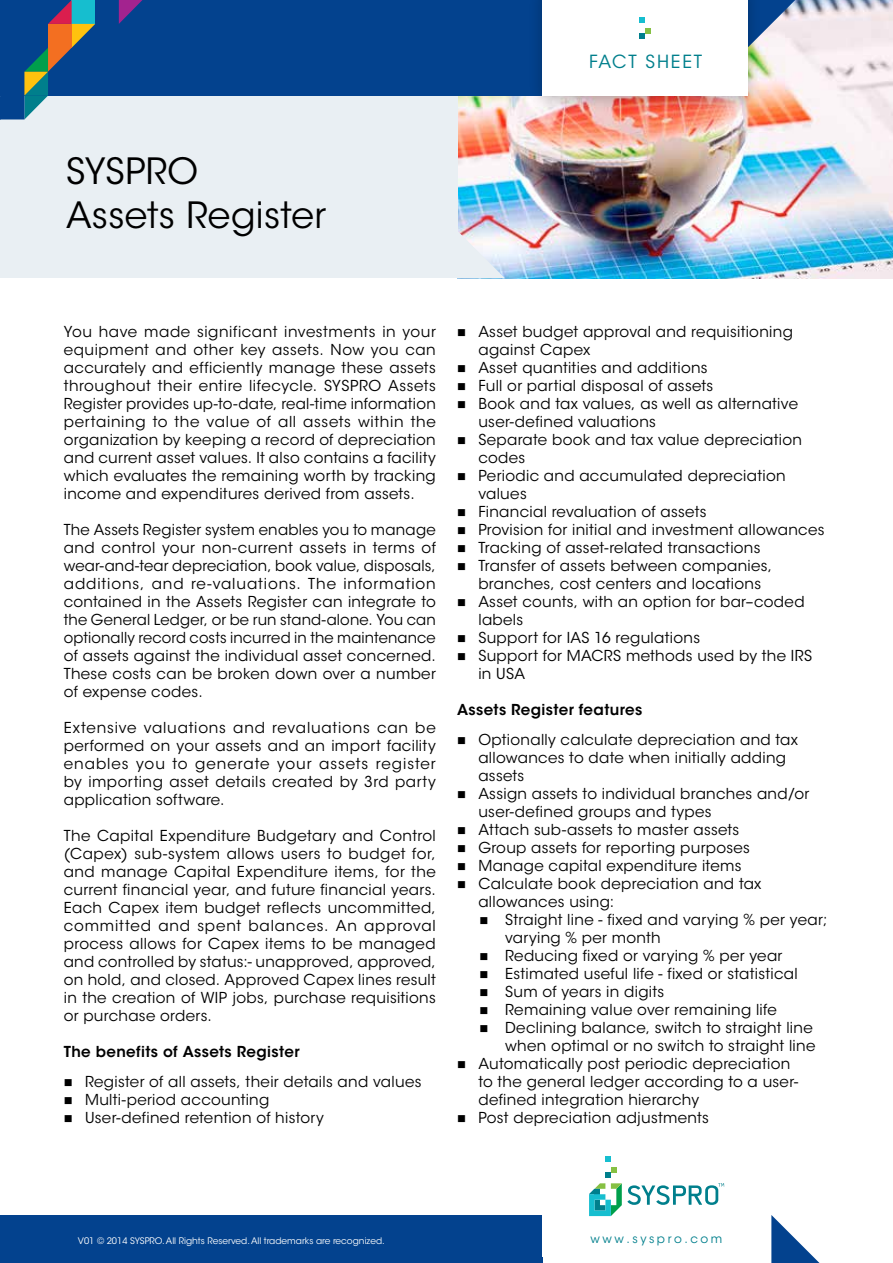
<style>
.page{position:relative;width:893px;height:1263px;background:#fff}
.page>*{position:absolute;margin:0;border:0;box-sizing:border-box;transform-origin:0 0}
.t1{font:36px/43.2px "ITC Avant Garde Std";letter-spacing:.01em;color:#000}
.t2{font:18px "ITC Avant Garde Std";letter-spacing:.1em;color:#007f8c}
.t3{font:15px/18px "ITC Avant Garde Std";letter-spacing:.02em;color:#000}
.t4{font:600 15px "ITC Avant Garde Std";letter-spacing:.025em;color:#000}
.t5{font:12px "ITC Avant Garde Std";letter-spacing:.21em;color:#007f8c}
.t6{font:9px "ITC Avant Garde Std";color:#fff}
</style>
<div class="page">
<img style="left:457px;top:0;width:436px;height:278px">
<svg style="left:457px;top:230px;width:48px;height:48px"></svg>
<div style="left:0;top:48px;width:457px;height:230px;background:#e9eff3"></div>
<div style="left:0;top:1215px;width:542px;height:48px;background:#03428e"></div>
<div style="left:0;top:0;width:748px;height:95px;background:#03428e"></div>
<svg style="left:605px;top:1156px;width:6px;height:5px"></svg>
<svg style="left:589px;top:1167px;width:135px;height:49px"></svg>
<svg style="left:762px;top:0;width:45px;height:48px"></svg>
<svg style="left:771px;top:1215px;width:49px;height:48px"></svg>
<div style="left:528px;top:0;width:234px;height:114px;background:#000;opacity:.25"></div>
<div style="left:542px;top:0;width:206px;height:95px;background:#fff"></div>
<svg style="left:639px;top:28px;width:11px;height:11px"></svg>
<svg style="left:639px;top:17px;width:6px;height:5px"></svg>
<svg style="left:119px;top:0;width:23px;height:24px"></svg>
<svg style="left:0;top:0;width:95px;height:119px"></svg>
<h1 class="t1" style="left:66px;top:150px;width:261px">SYSPRO<br>Assets Register</h1>
<p class="t2" style="left:589px;top:50px;width:115px">Fact Sheet</p>
<p class="t3" style="left:64px;top:323px;width:374px;text-align:justify">You have made significant investments in your equipment and other key assets. Now you can accurately and efficiently manage these assets throughout their entire lifecycle. SYSPRO Assets Register provides up-to-date, real-time information pertaining to the value of all assets within the organization by keeping a record of depreciation and current asset values. It also contains a facility which evaluates the remaining worth by tracking income and expenditures derived from assets.</p>
<p class="t3" style="left:64px;top:521px;width:374px;text-align:justify">The Assets Register system enables you to manage and control your non-current assets in terms of wear-and-tear depreciation, book value, disposals, additions, and re-valuations. The information contained in the Assets Register can integrate to the General Ledger, or be run stand-alone. You can optionally record costs incurred in the maintenance of assets against the individual asset concerned.<br>These costs can be broken down over a number of expense codes.</p>
<p class="t3" style="left:64px;top:719px;width:374px;text-align:justify">Extensive valuations and revaluations can be performed on your assets and an import facility enables you to generate your assets register by importing asset details created by 3rd party application software.</p>
<p class="t3" style="left:64px;top:827px;width:374px;text-align:justify">The Capital Expenditure Budgetary and Control (Capex) sub-system allows users to budget for, and manage Capital Expenditure items, for the current financial year, and future financial years.<br>Each Capex item budget reflects uncommitted, committed and spent balances. An approval process allows for Capex items to be managed and controlled by status:- unapproved, approved, on hold, and closed. Approved Capex lines result in the creation of WIP jobs, purchase requisitions or purchase orders.</p>
<p class="t4" style="left:64px;top:1042px;width:237px">The benefits of Assets Register</p>
<p class="t3" style="left:64px;top:1073px;width:359px">■ Register of all assets, their details and values</p>
<p class="t3" style="left:64px;top:1091px;width:207px">■ Multi-period accounting</p>
<p class="t3" style="left:64px;top:1109px;width:262px">■ User-defined retention of history</p>
<p class="t3" style="left:478px;top:323px;width:316px;text-indent:-21px">■ Asset budget approval and requisitioning against Capex</p>
<p class="t3" style="left:457px;top:359px;width:252px">■ Asset quantities and additions</p>
<p class="t3" style="left:457px;top:377px;width:258px">■ Full or partial disposal of assets</p>
<p class="t3" style="left:478px;top:395px;width:321px;text-indent:-21px">■ Book and tax values, as well as alternative user-defined valuations</p>
<p class="t3" style="left:478px;top:431px;width:325px;text-indent:-21px">■ Separate book and tax value depreciation codes</p>
<p class="t3" style="left:478px;top:467px;width:309px;text-indent:-21px">■ Periodic and accumulated depreciation values</p>
<p class="t3" style="left:457px;top:503px;width:251px">■ Financial revaluation of assets</p>
<p class="t3" style="left:457px;top:521px;width:369px">■ Provision for initial and investment allowances</p>
<p class="t3" style="left:457px;top:539px;width:305px">■ Tracking of asset-related transactions</p>
<p class="t3" style="left:478px;top:557px;width:295px;text-indent:-21px">■ Transfer of assets between companies, branches, cost centers and locations</p>
<p class="t3" style="left:478px;top:593px;width:328px;text-indent:-21px">■ Asset counts, with an option for bar–coded labels</p>
<p class="t3" style="left:457px;top:629px;width:244px">■ Support for IAS 16 regulations</p>
<p class="t3" style="left:478px;top:647px;width:335px;text-indent:-21px">■ Support for MACRS methods used by the IRS in USA</p>
<p class="t4" style="left:457px;top:700px;width:187px">Assets Register features</p>
<p class="t3" style="left:478px;top:731px;width:321px;text-indent:-21px">■ Optionally calculate depreciation and tax allowances to date when initially adding assets</p>
<p class="t3" style="left:478px;top:785px;width:333px;text-indent:-21px">■ Assign assets to individual branches and/or user-defined groups and types</p>
<p class="t3" style="left:457px;top:821px;width:284px">■ Attach sub-assets to master assets</p>
<p class="t3" style="left:457px;top:839px;width:294px">■ Group assets for reporting purposes</p>
<p class="t3" style="left:457px;top:857px;width:286px">■ Manage capital expenditure items</p>
<p class="t3" style="left:478px;top:875px;width:285px;text-indent:-21px">■ Calculate book depreciation and tax allowances using:</p>
<p class="t3" style="left:505px;top:911px;width:324px;text-indent:-26px">■ Straight line - fixed and varying % per year; varying % per month</p>
<p class="t3" style="left:480px;top:947px;width:304px">■ Reducing fixed or varying % per year</p>
<p class="t3" style="left:480px;top:965px;width:319px">■ Estimated useful life - fixed or statistical</p>
<p class="t3" style="left:480px;top:983px;width:186px">■ Sum of years in digits</p>
<p class="t3" style="left:480px;top:1001px;width:299px">■ Remaining value over remaining life</p>
<p class="t3" style="left:480px;top:1019px;width:337px;text-align:right">■ Declining balance, switch to straight line when optimal or no switch to straight line</p>
<p class="t3" style="left:478px;top:1055px;width:321px;text-indent:-21px">■ Automatically post periodic depreciation to the general ledger according to a user&shy;defined integration hierarchy</p>
<p class="t3" style="left:457px;top:1109px;width:253px">■ Post depreciation adjustments</p>
<p class="t6" style="left:78px;top:1235px;width:308px">V01 © 2014 SYSPRO. All Rights Reserved. All trademarks are recognized.</p>
<p class="t5" style="left:591px;top:1231px;width:133px">www.syspro.com</p>
</div>
